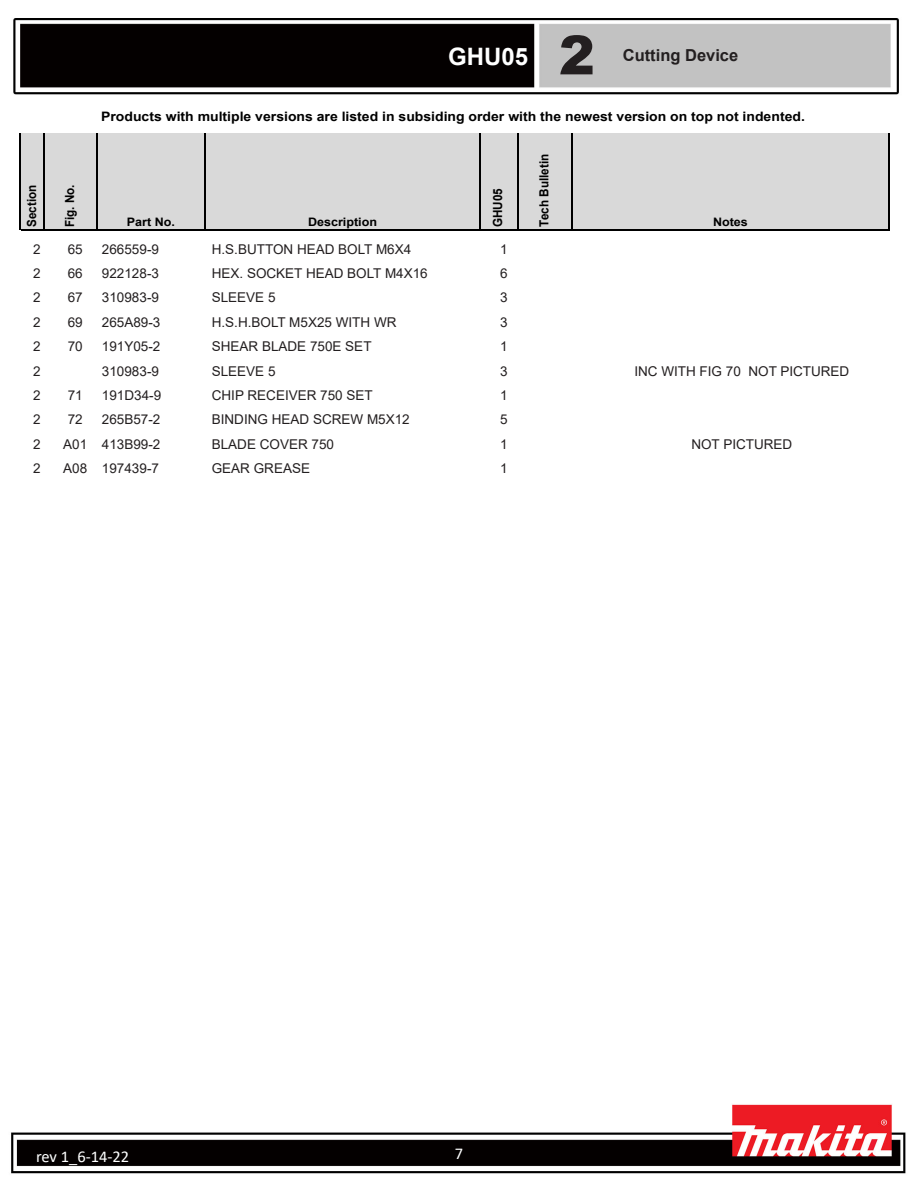
<style>
.page{position:relative;width:918px;height:1188px;background:#fff}
.page>*{position:absolute;margin:0;border:0;box-sizing:border-box;transform-origin:0 0}
.t1{font:900 54px "Arial";color:#231f20}
.t2{font:700 24px "Arial";color:#fff}
.t3{font:16.5px "Calibri";letter-spacing:-.005em;color:#fff}
.t4{font:700 16.5px "Arial";color:#231f20}
.Title_Page_foot_note{font:13.5px "Arial";color:#231f20}
.t5{font:700 13.05px "Arial";color:#000;scale:1.08 1}
.t6{font:700 12.6px "Arial";color:#000;scale:.93 1}
.t7{font:700 11.7px "Arial";color:#000;scale:1.08 1}
</style>
<div class="page">
<img style="left:11px;top:18px;width:895px;height:1156px">
<div style="left:21px;top:134px;width:868px;height:96px;background:#d9d9d9"></div>
<hr style="left:20px;top:134px;width:1px;height:96px;background:#000">
<hr style="left:44px;top:134px;width:1px;height:96px;background:#000">
<hr style="left:96px;top:134px;width:1px;height:96px;background:#000">
<hr style="left:205px;top:134px;width:1px;height:96px;background:#000">
<hr style="left:479px;top:134px;width:1px;height:96px;background:#000">
<hr style="left:517px;top:134px;width:1px;height:96px;background:#000">
<hr style="left:572px;top:134px;width:1px;height:96px;background:#000">
<hr style="left:888px;top:134px;width:1px;height:96px;background:#000">
<hr style="left:21px;top:229px;width:868px;height:1px;background:#000">
<h2 class="t2" style="left:448px;top:39px;width:82px">GHU05</h2>
<h1 class="t1" style="left:559px;top:16px;width:38px">2</h1>
<p class="t4" style="left:623px;top:44px;width:117px">Cutting Device</p>
<p class="t6" style="left:23px;top:227px;width:47px;rotate:-90deg">Section</p>
<p class="t6" style="left:61px;top:227px;width:47px;rotate:-90deg">Fig. No.</p>
<p class="t5" style="left:101px;top:107px;width:653px">Products with multiple versions are listed in subsiding order with the newest version on top not indented.</p>
<p class="t7" style="left:127px;top:214px;width:46px">Part No.</p>
<p class="t7" style="left:308px;top:214px;width:66px">Description</p>
<p class="t6" style="left:489px;top:227px;width:43px;rotate:-90deg">GHU05</p>
<p class="t6" style="left:535px;top:227px;width:80px;rotate:-90deg">Tech Bulletin</p>
<p class="t7" style="left:713px;top:214px;width:34px">Notes</p>
<p class="Title_Page_foot_note" style="left:33px;top:240px;width:9px">2</p>
<p class="Title_Page_foot_note" style="left:68px;top:240px;width:17px">65</p>
<p class="Title_Page_foot_note" style="left:102px;top:240px;width:59px">266559-9</p>
<p class="Title_Page_foot_note" style="left:212px;top:240px;width:201px">H.S.BUTTON HEAD BOLT M6X4</p>
<p class="Title_Page_foot_note" style="left:500px;top:240px;width:9px">1</p>
<p class="Title_Page_foot_note" style="left:33px;top:264px;width:9px">2</p>
<p class="Title_Page_foot_note" style="left:68px;top:264px;width:17px">66</p>
<p class="Title_Page_foot_note" style="left:102px;top:264px;width:59px">922128-3</p>
<p class="Title_Page_foot_note" style="left:212px;top:264px;width:218px">HEX. SOCKET HEAD BOLT M4X16</p>
<p class="Title_Page_foot_note" style="left:500px;top:264px;width:9px">6</p>
<p class="Title_Page_foot_note" style="left:33px;top:288px;width:9px">2</p>
<p class="Title_Page_foot_note" style="left:68px;top:288px;width:17px">67</p>
<p class="Title_Page_foot_note" style="left:102px;top:288px;width:59px">310983-9</p>
<p class="Title_Page_foot_note" style="left:212px;top:288px;width:65px">SLEEVE 5</p>
<p class="Title_Page_foot_note" style="left:500px;top:288px;width:9px">3</p>
<p class="Title_Page_foot_note" style="left:33px;top:313px;width:9px">2</p>
<p class="Title_Page_foot_note" style="left:68px;top:313px;width:17px">69</p>
<p class="Title_Page_foot_note" style="left:102px;top:313px;width:60px">265A89-3</p>
<p class="Title_Page_foot_note" style="left:212px;top:313px;width:186px">H.S.H.BOLT M5X25 WITH WR</p>
<p class="Title_Page_foot_note" style="left:500px;top:313px;width:9px">3</p>
<p class="Title_Page_foot_note" style="left:33px;top:337px;width:9px">2</p>
<p class="Title_Page_foot_note" style="left:68px;top:337px;width:17px">70</p>
<p class="Title_Page_foot_note" style="left:102px;top:337px;width:60px">191Y05-2</p>
<p class="Title_Page_foot_note" style="left:212px;top:337px;width:161px">SHEAR BLADE 750E SET</p>
<p class="Title_Page_foot_note" style="left:500px;top:337px;width:9px">1</p>
<p class="Title_Page_foot_note" style="left:33px;top:361px;width:9px">2</p>
<p class="Title_Page_foot_note" style="left:102px;top:361px;width:59px">310983-9</p>
<p class="Title_Page_foot_note" style="left:212px;top:361px;width:65px">SLEEVE 5</p>
<p class="Title_Page_foot_note" style="left:500px;top:361px;width:9px">3</p>
<p class="Title_Page_foot_note" style="left:634px;top:361px;width:217px">INC WITH FIG 70 NOT PICTURED</p>
<p class="Title_Page_foot_note" style="left:33px;top:386px;width:9px">2</p>
<p class="Title_Page_foot_note" style="left:68px;top:386px;width:17px">71</p>
<p class="Title_Page_foot_note" style="left:102px;top:386px;width:61px">191D34-9</p>
<p class="Title_Page_foot_note" style="left:212px;top:386px;width:163px">CHIP RECEIVER 750 SET</p>
<p class="Title_Page_foot_note" style="left:500px;top:386px;width:9px">1</p>
<p class="Title_Page_foot_note" style="left:33px;top:410px;width:9px">2</p>
<p class="Title_Page_foot_note" style="left:68px;top:410px;width:17px">72</p>
<p class="Title_Page_foot_note" style="left:102px;top:410px;width:60px">265B57-2</p>
<p class="Title_Page_foot_note" style="left:212px;top:410px;width:200px">BINDING HEAD SCREW M5X12</p>
<p class="Title_Page_foot_note" style="left:500px;top:410px;width:9px">5</p>
<p class="Title_Page_foot_note" style="left:33px;top:435px;width:9px">2</p>
<p class="Title_Page_foot_note" style="left:63px;top:435px;width:26px">A01</p>
<p class="Title_Page_foot_note" style="left:102px;top:435px;width:60px">413B99-2</p>
<p class="Title_Page_foot_note" style="left:212px;top:435px;width:124px">BLADE COVER 750</p>
<p class="Title_Page_foot_note" style="left:500px;top:435px;width:9px">1</p>
<p class="Title_Page_foot_note" style="left:691px;top:435px;width:103px">NOT PICTURED</p>
<p class="Title_Page_foot_note" style="left:33px;top:459px;width:9px">2</p>
<p class="Title_Page_foot_note" style="left:63px;top:459px;width:26px">A08</p>
<p class="Title_Page_foot_note" style="left:102px;top:459px;width:59px">197439-7</p>
<p class="Title_Page_foot_note" style="left:212px;top:459px;width:100px">GEAR GREASE</p>
<p class="Title_Page_foot_note" style="left:500px;top:459px;width:9px">1</p>
<p class="t3" style="left:36px;top:1145px;width:95px">rev 1_6-14-22</p>
<p class="t3" style="left:455px;top:1142px;width:10px">7</p>
</div>
